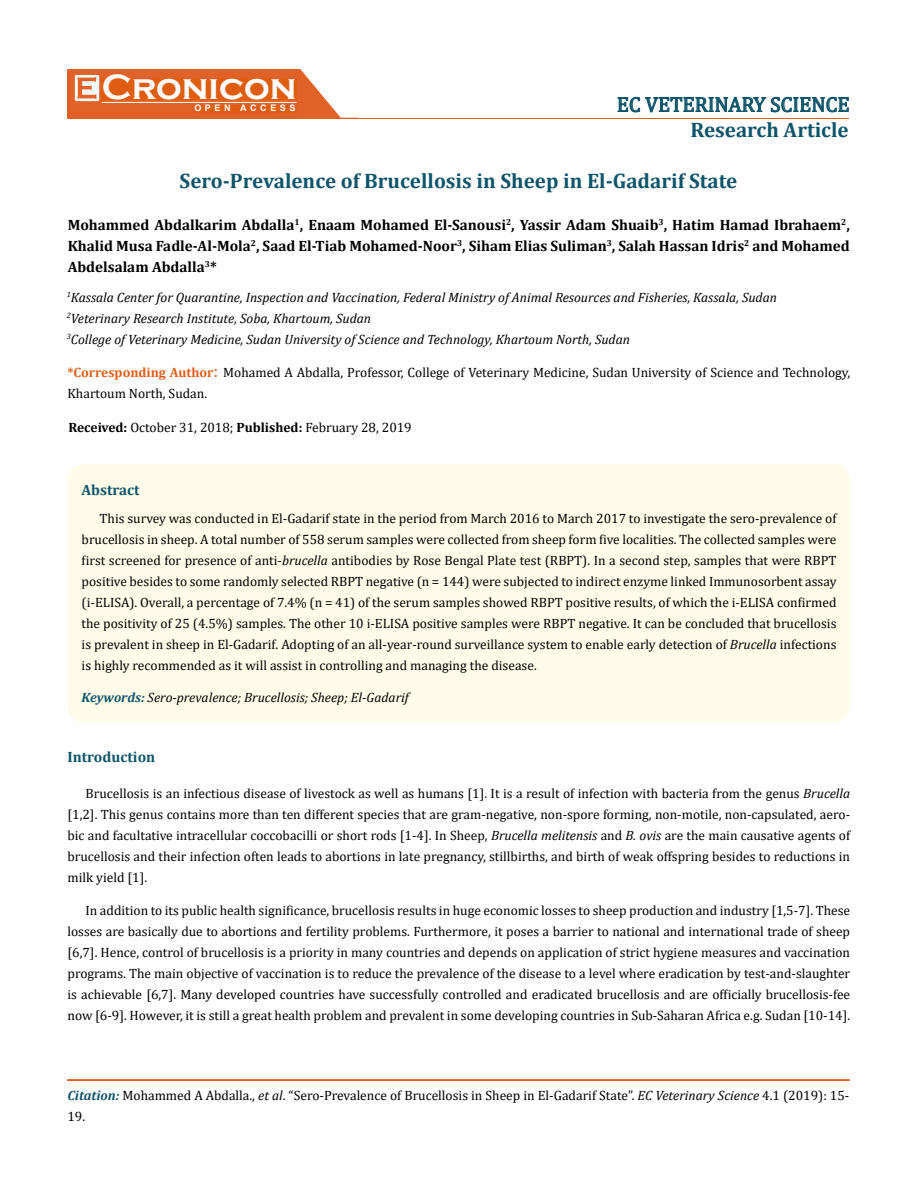
<style>
.page{position:relative;width:917px;height:1190px;background:#fff}
.page>*{position:absolute;margin:0;border:0;box-sizing:border-box;transform-origin:0 0}
.t1{font:700 36px "Copperplate Gothic";color:#fff}
.t2{font:700 21px "Cambria";color:#0e546a}
.t3{font:21px "Cambria";color:#0e546a}
.t4{font:700 15px/21px "Cambria";color:#000;text-align:justify}
.t5{font:700 15px "Cambria";color:#0e546a}
.t6{font:13.5px/21px "Cambria";color:#000;text-align:justify}
.t7{font:italic 13.5px/21px "Cambria";color:#000}
.t8{font:700 9px "Arial";letter-spacing:.4em;color:#fff}
.s1{font-weight:700;color:#e05d1a}
.s2{font-size:18px;color:#e05d1a}
.s3{font-weight:700}
.s4{font-style:italic}
.s5{font-weight:700;color:#0e546a}
.s6{font-weight:700;font-style:italic;color:#0e546a}
</style>
<div class="page">
<div style="left:67px;top:70px;width:290px;height:49px;background:#e06228"></div>
<svg style="left:300px;top:69px;width:58px;height:49px"></svg>
<img style="left:75px;top:75px;width:24px;height:26px">
<div style="left:102px;top:79px;width:195px;height:21px;background:#df5d11"></div>
<div style="left:194px;top:105px;width:103px;height:7px;background:#df5d11"></div>
<svg style="left:617px;top:97px;width:232px;height:15px"></svg>
<hr style="left:102px;top:102px;width:194px;height:1px;background:#fff">
<hr style="left:279px;top:118px;width:569px;height:1px;background:#e05d1a">
<hr style="left:67px;top:1080px;width:782px;height:1px;background:#e05d1a">
<div style="left:67px;top:1079px;width:782px;height:1px;border:1px solid #e05d1a"></div>
<div style="left:67px;top:464px;width:783px;height:259px;background:#fffde9;border-radius:18px"></div>
<h1 class="t1" style="left:102px;top:68px;width:196px">Cronicon</h1>
<p class="t8" style="left:194px;top:102px;width:103px">OPEN ACCESS</p>
<h2 class="t3" style="left:616px;top:92px;width:234px">EC VETERINARY SCIENCE</h2>
<h2 class="t2" style="left:690px;top:115px;width:160px">Research Article</h2>
<h2 class="t2" style="left:179px;top:166px;width:559px">Sero-Prevalence of Brucellosis in Sheep in El-Gadarif State</h2>
<p class="t4" style="left:68px;top:214px;width:783px">Mohammed Abdalkarim Abdalla<sup>1</sup>, Enaam Mohamed El-Sanousi<sup>2</sup>, Yassir Adam Shuaib<sup>3</sup>, Hatim Hamad Ibrahaem<sup>2</sup>, Khalid Musa Fadle-Al-Mola<sup>2</sup>, Saad El-Tiab Mohamed-Noor<sup>3</sup>, Siham Elias Suliman<sup>3</sup>, Salah Hassan Idris<sup>2</sup> and Mohamed Abdelsalam Abdalla<sup>3</sup>*</p>
<p class="t7" style="left:67px;top:286px;width:711px"><sup>1</sup>Kassala Center for Quarantine, Inspection and Vaccination, Federal Ministry of Animal Resources and Fisheries, Kassala, Sudan<br><sup>2</sup>Veterinary Research Institute, Soba, Khartoum, Sudan<br><sup>3</sup>College of Veterinary Medicine, Sudan University of Science and Technology, Khartoum North, Sudan</p>
<p class="t6" style="left:67px;top:362px;width:784px"><span class="s1">*Corresponding Author</span><span class="s2">:</span> Mohamed A Abdalla, Professor, College of Veterinary Medicine, Sudan University of Science and Technology,<br>Khartoum North, Sudan.</p>
<p class="t6" style="left:68px;top:416px;width:345px"><span class="s3">Received:</span> October 31, 2018; <span class="s3">Published:</span> February 28, 2019</p>
<p class="t5" style="left:82px;top:479px;width:60px">Abstract</p>
<p class="t6" style="left:82px;top:507px;width:756px;text-indent:18px">This survey was conducted in El-Gadarif state in the period from March 2016 to March 2017 to investigate the sero-prevalence of brucellosis in sheep. A total number of 558 serum samples were collected from sheep form five localities. The collected samples were first screened for presence of anti-<span class="s4">brucella</span> antibodies by Rose Bengal Plate test (RBPT). In a second step, samples that were RBPT positive besides to some randomly selected RBPT negative (n = 144) were subjected to indirect enzyme linked Immunosorbent assay (i-ELISA). Overall, a percentage of 7.4% (n = 41) of the serum samples showed RBPT positive results, of which the i-ELISA confirmed the positivity of 25 (4.5%) samples. The other 10 i-ELISA positive samples were RBPT negative. It can be concluded that brucellosis is prevalent in sheep in El-Gadarif. Adopting of an all-year-round surveillance system to enable early detection of <span class="s4">Brucella</span> infections is highly recommended as it will assist in controlling and managing the disease.</p>
<p class="t7" style="left:82px;top:686px;width:328px"><span class="s5">Keywords:</span> Sero-prevalence; Brucellosis; Sheep; El-Gadarif</p>
<p class="t5" style="left:67px;top:746px;width:89px">Introduction</p>
<p class="t6" style="left:67px;top:782px;width:784px;text-indent:18px">Brucellosis is an infectious disease of livestock as well as humans [1]. It is a result of infection with bacteria from the genus <span class="s4">Brucella </span>[1,2]. This genus contains more than ten different species that are gram-negative, non-spore forming, non-motile, non-capsulated, aero&shy;bic and facultative intracellular coccobacilli or short rods [1-4]. In Sheep, <span class="s4">Brucella melitensis</span> and <span class="s4">B. ovis</span> are the main causative agents of brucellosis and their infection often leads to abortions in late pregnancy, stillbirths, and birth of weak offspring besides to reductions in milk yield [1].</p>
<p class="t6" style="left:67px;top:899px;width:784px;text-indent:18px">In addition to its public health significance, brucellosis results in huge economic losses to sheep production and industry [1,5-7]. These losses are basically due to abortions and fertility problems. Furthermore, it poses a barrier to national and international trade of sheep [6,7]. Hence, control of brucellosis is a priority in many countries and depends on application of strict hygiene measures and vaccination programs. The main objective of vaccination is to reduce the prevalence of the disease to a level where eradication by test-and-slaughter is achievable [6,7]. Many developed countries have successfully controlled and eradicated brucellosis and are officially brucellosis-fee now [6-9]. However, it is still a great health problem and prevalent in some developing countries in Sub-Saharan Africa e.g. Sudan [10-14].</p>
<p class="t6" style="left:67px;top:1084px;width:783px"><span class="s6">Citation:</span> Mohammed A Abdalla., <span class="s4">et al</span>. “Sero-Prevalence of Brucellosis in Sheep in El-Gadarif State”. <span class="s4">EC Veterinary Science</span> 4.1 (2019): 15-<br>19.</p>
</div>
